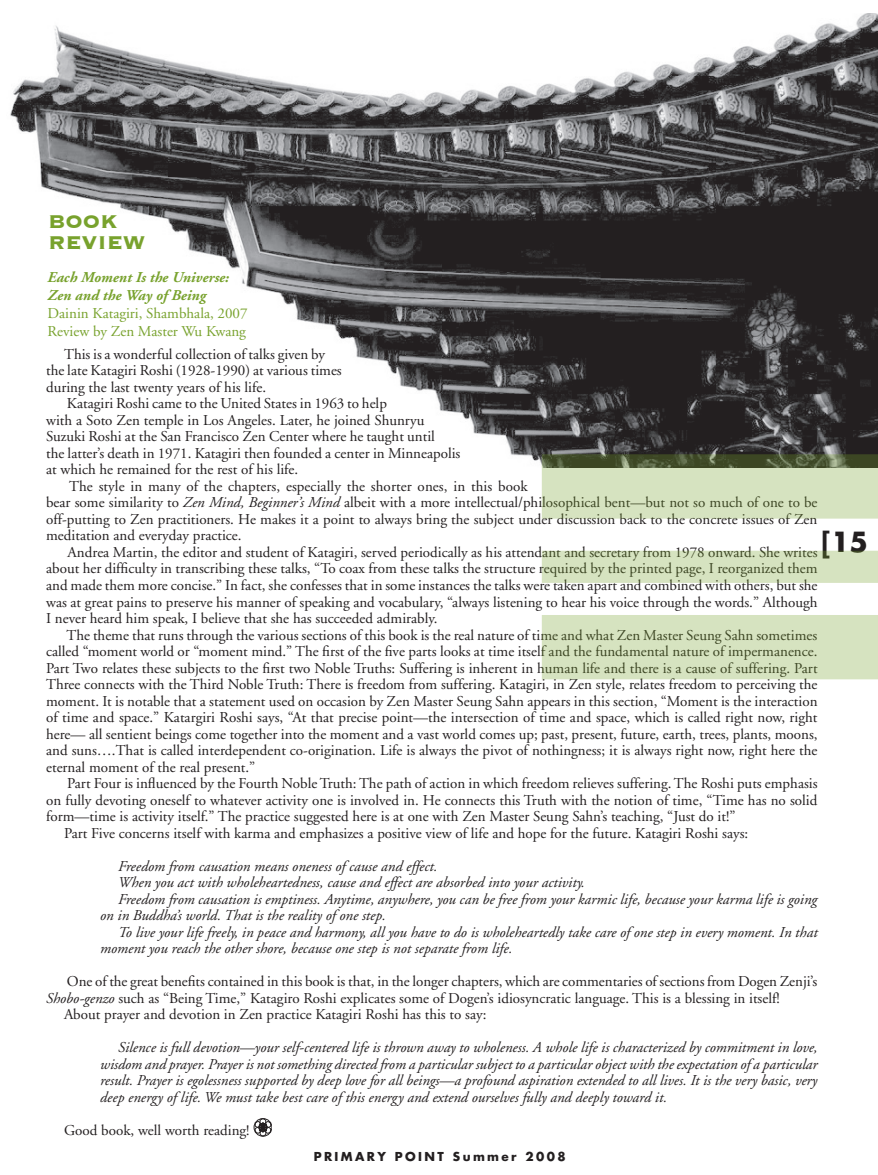
<style>
.page{position:relative;width:878px;height:1175px;background:#fff}
.page>*{position:absolute;margin:0;border:0;box-sizing:border-box;transform-origin:0 0}
.t1{font:700 27px "Futura";color:#231f20}
.t2{font:700 24px/21px "Copperplate";color:#78a22d}
.t3{font:15px/16.5px "Adobe Garamond";color:#231f20}
.t4{font:italic 15px/16.5px "Adobe Garamond";color:#231f20;text-align:justify}
.t5{font:15px/18px "Adobe Garamond";color:#78a22d}
.t6{font:italic 700 15px/18px "Adobe Garamond";color:#78a22d}
.t7{font:700 12px "Futura";letter-spacing:.2em;color:#231f20}
.s1{font-style:italic}
</style>
<div class="page">
<img style="left:10px;top:14px;width:868px;height:449px">
<div style="left:254px;top:1118px;width:18px;height:18px;border:1px solid #231f20;border-radius:50%"></div>
<svg style="left:254px;top:1118px;width:17px;height:18px"></svg>
<svg style="left:541px;top:454px;width:337px;height:64px;background:#b7c3a1"></svg>
<div style="left:542px;top:550px;width:336px;height:33px;background:#d6e3c0"></div>
<div style="left:541px;top:615px;width:337px;height:64px;background:#d6e3c0"></div>
<h2 class="t2" style="left:48px;top:210px;width:99px">BOOK<br>REVIEW</h2>
<p class="t6" style="left:48px;top:268px;width:183px">Each Moment Is the Universe:<br>Zen and the Way of Being</p>
<p class="t5" style="left:48px;top:304px;width:201px">Dainin Katagiri, Shambhala, 2007<br>Review by Zen Master Wu Kwang</p>
<p class="t3" style="left:46px;top:346px;width:297px;text-indent:18px">This is a wonderful collection of talks given by the late Katagiri Roshi (1928-1990) at various times during the last twenty years of his life.</p>
<p class="t3" style="left:46px;top:396px;width:416px;text-indent:21px">Katagiri Roshi came to the United States in 1963 to help<br>with a Soto Zen temple in Los Angeles. Later, he joined Shunryu Suzuki Roshi at the San Francisco Zen Center where he taught until<br>the latter’s death in 1971. Katagiri then founded a center in Minneapolis at which he remained for the rest of his life.</p>
<p class="t3" style="left:46px;top:478px;width:772px;text-indent:23px">The style in many of the chapters, especially the shorter ones, in this book<br>bear some similarity to <span class="s1">Zen Mind, Beginner’s Mind</span> albeit with a more intellectual/philosophical bent—but not so much of one to be off-putting to Zen practitioners. He makes it a point to always bring the subject under discussion back to the concrete issues of Zen meditation and everyday practice.</p>
<p class="t3" style="left:46px;top:544px;width:773px;text-align:justify;text-indent:21px">Andrea Martin, the editor and student of Katagiri, served periodically as his attendant and secretary from 1978 onward. She writes about her difficulty in transcribing these talks, “To coax from these talks the structure required by the printed page, I reorganized them and made them more concise.” In fact, she confesses that in some instances the talks were taken apart and combined with others, but she was at great pains to preserve his manner of speaking and vocabulary, “always listening to hear his voice through the words.” Although I never heard him speak, I believe that she has succeeded admirably.</p>
<p class="t3" style="left:46px;top:627px;width:773px;text-align:justify;text-indent:20px">The theme that runs through the various sections of this book is the real nature of time and what Zen Master Seung Sahn sometimes called “moment world or “moment mind.” The first of the five parts looks at time itself and the fundamental nature of impermanence.<br>Part Two relates these subjects to the first two Noble Truths: Suffering is inherent in human life and there is a cause of suffering. Part Three connects with the Third Noble Truth: There is freedom from suffering. Katagiri, in Zen style, relates freedom to perceiving the moment. It is notable that a statement used on occasion by Zen Master Seung Sahn appears in this section, “Moment is the interaction of time and space.” Katargiri Roshi says, “At that precise point—the intersection of time and space, which is called right now, right here— all sentient beings come together into the moment and a vast world comes up; past, present, future, earth, trees, plants, moons, and suns….That is called interdependent co-origination. Life is always the pivot of nothingness; it is always right now, right here the eternal moment of the real present.”</p>
<p class="t3" style="left:67px;top:775px;width:751px">Part Four is influenced by the Fourth Noble Truth: The path of action in which freedom relieves suffering. The Roshi puts emphasis</p>
<p class="t3" style="left:46px;top:792px;width:772px">on fully devoting oneself to whatever activity one is involved in. He connects this Truth with the notion of time, “Time has no solid</p>
<p class="t3" style="left:46px;top:808px;width:690px">form—time is activity itself.” The practice suggested here is at one with Zen Master Seung Sahn’s teaching, “Just do it!”</p>
<p class="t3" style="left:64px;top:825px;width:685px">Part Five concerns itself with karma and emphasizes a positive view of life and hope for the future. Katagiri Roshi says:</p>
<p class="t4" style="left:118px;top:858px;width:321px">Freedom from causation means oneness of cause and effect.</p>
<p class="t4" style="left:118px;top:874px;width:468px">When you act with wholeheartedness, cause and effect are absorbed into your activity.</p>
<p class="t4" style="left:118px;top:891px;width:700px">Freedom from causation is emptiness. Anytime, anywhere, you can be free from your karmic life, because your karma life is going</p>
<p class="t4" style="left:100px;top:907px;width:287px">on in Buddha’s world. That is the reality of one step.</p>
<p class="t4" style="left:118px;top:924px;width:701px">To live your life freely, in peace and harmony, all you have to do is wholeheartedly take care of one step in every moment. In that</p>
<p class="t4" style="left:100px;top:940px;width:414px">moment you reach the other shore, because one step is not separate from life.</p>
<p class="t3" style="left:67px;top:973px;width:752px">One of the great benefits contained in this book is that, in the longer chapters, which are commentaries of sections from Dogen Zenji’s</p>
<p class="t3" style="left:46px;top:990px;width:735px"><span class="s1">Shobo-genzo</span> such as “Being Time,” Katagiro Roshi explicates some of Dogen’s idiosyncratic language. This is a blessing in itself!</p>
<p class="t3" style="left:64px;top:1006px;width:424px">About prayer and devotion in Zen practice Katagiri Roshi has this to say:</p>
<p class="t4" style="left:100px;top:1039px;width:719px;text-indent:18px">Silence is full devotion—your self-centered life is thrown away to wholeness. A whole life is characterized by commitment in love, wisdom and prayer. Prayer is not something directed from a particular subject to a particular object with the expectation of a particular result. Prayer is egolessness supported by deep love for all beings—a profound aspiration extended to all lives. It is the very basic, very deep energy of life. We must take best care of this energy and extend ourselves fully and deeply toward it.</p>
<p class="t3" style="left:64px;top:1122px;width:187px">Good book, well worth reading!</p>
<h1 class="t1" style="left:821px;top:523px;width:48px">[15</h1>
<p class="t7" style="left:314px;top:1147px;width:253px">PRIMARY POINT Summer 2008</p>
</div>
